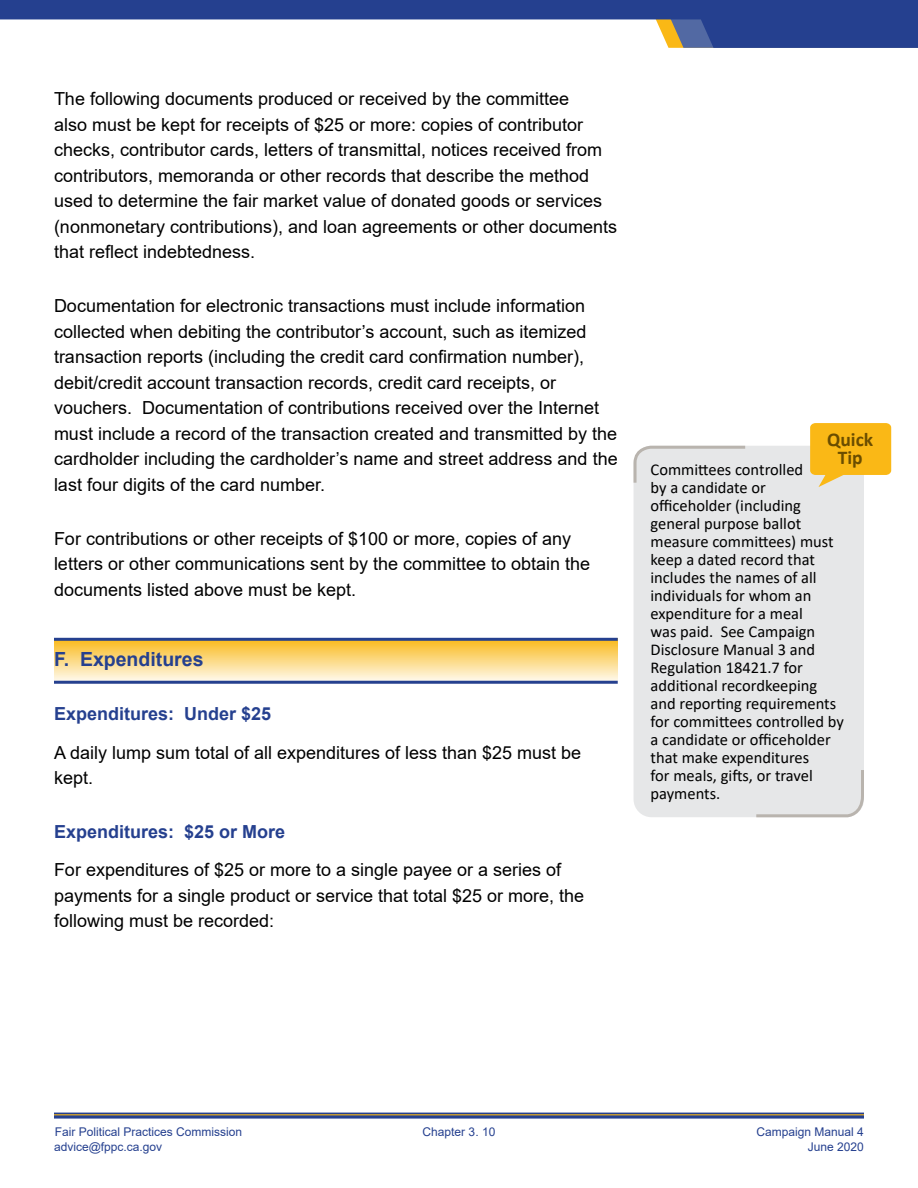
<style>
.page{position:relative;width:918px;height:1188px;background:#fff}
.page>*{position:absolute;margin:0;border:0;box-sizing:border-box;transform-origin:0 0}
.Main_Paragraph{font:700 19.5px "Arial";color:#25408f}
.Quick_Tip_Icon{font:700 19.5px "Calibri";color:#6a4d00}
.Main_Paragraph-2{font:18px/25.5px "Arial";color:#000}
.t1{font:700 18px "Arial";color:#25408f}
.Example___Quick_Tip{font:16.5px/18px "Calibri";color:#000}
.t2{font:12px/15px "Arial";color:#25408f}
</style>
<div class="page">
<svg style="left:54px;top:641px;width:564px;height:40px;background:#fad987"></svg>
<hr style="left:54px;top:638px;width:564px;height:3px;background:#25408f">
<hr style="left:54px;top:681px;width:564px;height:3px;background:#25408f">
<svg style="left:54px;top:1113px;width:810px;height:6px;background:#47598f"></svg>
<hr style="left:54px;top:1114px;width:810px;height:1px;background:#fab816">
<svg style="left:0;top:0;width:918px;height:48px;fill:#25408f"></svg>
<div style="left:634px;top:446px;width:230px;height:371px;background:#e6e7e8;border-radius:18px"></div>
<svg style="left:633px;top:445px;width:113px;height:41px"></svg>
<svg style="left:756px;top:770px;width:108px;height:48px"></svg>
<svg style="left:810px;top:423px;width:81px;height:64px"></svg>
<p class="Main_Paragraph-2" style="left:54px;top:86px;width:565px">The following documents produced or received by the committee<br>also must be kept for receipts of $25 or more: copies of contributor checks, contributor cards, letters of transmittal, notices received from contributors, memoranda or other records that describe the method used to determine the fair market value of donated goods or services (nonmonetary contributions), and loan agreements or other documents that reflect indebtedness.</p>
<p class="Main_Paragraph-2" style="left:54px;top:293px;width:565px">Documentation for electronic transactions must include information collected when debiting the contributor’s account, such as itemized transaction reports (including the credit card confirmation number), debit/credit account transaction records, credit card receipts, or vouchers. Documentation of contributions received over the Internet must include a record of the transaction created and transmitted by the cardholder including the cardholder’s name and street address and the last four digits of the card number.</p>
<p class="Main_Paragraph-2" style="left:54px;top:526px;width:538px">For contributions or other receipts of $100 or more, copies of any letters or other communications sent by the committee to obtain the documents listed above must be kept.</p>
<p class="Main_Paragraph" style="left:54px;top:646px;width:151px">F. Expenditures</p>
<h3 class="t1" style="left:54px;top:701px;width:219px">Expenditures: Under $25</h3>
<p class="Main_Paragraph-2" style="left:54px;top:739px;width:529px">A daily lump sum total of all expenditures of less than $25 must be kept.</p>
<h3 class="t1" style="left:54px;top:819px;width:233px">Expenditures: $25 or More</h3>
<p class="Main_Paragraph-2" style="left:54px;top:857px;width:532px">For expenditures of $25 or more to a single payee or a series of payments for a single product or service that total $25 or more, the following must be recorded:</p>
<p class="Quick_Tip_Icon" style="left:827px;top:426px;width:48px">Quick</p>
<p class="Quick_Tip_Icon" style="left:838px;top:444px;width:26px">Tip</p>
<p class="Example___Quick_Tip" style="left:651px;top:460px;width:195px">Committees controlled<br>by a candidate or officeholder (including general purpose ballot measure committees) must keep a dated record that includes the names of all individuals for whom an expenditure for a meal<br>was paid. See Campaign<br>Disclosure Manual 3 and<br>Regulation 18421.7 for additional recordkeeping and reporting requirements for committees controlled by a candidate or officeholder that make expenditures<br>for meals, gifts, or travel payments.</p>
<p class="t2" style="left:54px;top:1124px;width:190px">Fair Political Practices Commission advice@fppc.ca.gov</p>
<p class="t2" style="left:423px;top:1124px;width:74px">Chapter 3. 10</p>
<p class="t2" style="left:757px;top:1124px;width:109px;text-align:right">Campaign Manual 4<br>June 2020</p>
</div>
